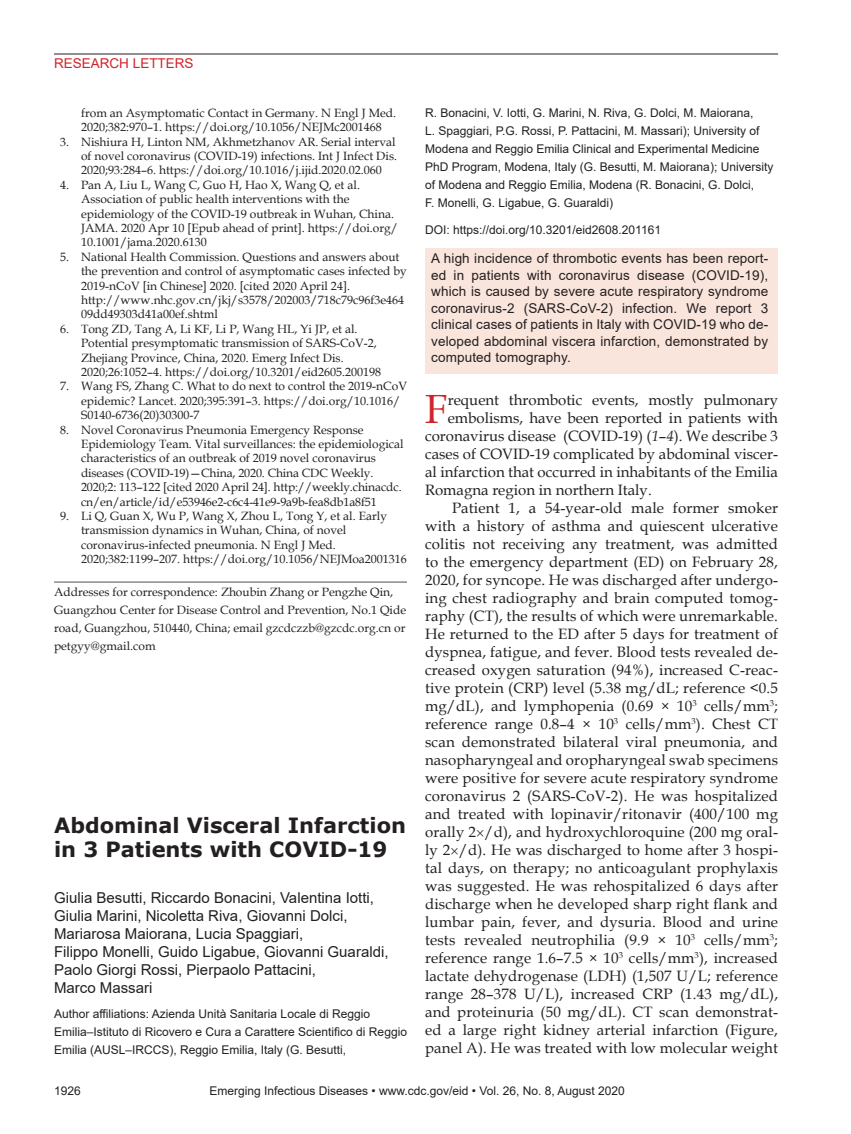
<style>
.page{position:relative;width:851px;height:1134px;background:#fff}
.page>*{position:absolute;margin:0;border:0;box-sizing:border-box;transform-origin:0 0}
.Drop_Cap{font:40.8px "Book Antiqua";color:#d1232a}
.Article_Title{font:700 21px/24px "Verdana";color:#231f20}
.Body_Text{font:15px/18px "Book Antiqua";letter-spacing:.01em;color:#231f20;text-align:justify}
.Drop_Cap-2{font:15px "Book Antiqua";color:#231f20}
.Authors{font:15px/18px "Arial";color:#231f20}
.Abstract{font:13.5px/16.5px "Arial";letter-spacing:.01em;color:#231f20;text-align:justify}
.t1{font:13.5px "Arial";color:#d1232a}
.References{font:12px/14.4px "Book Antiqua";color:#231f20}
.Affiliations{font:12px/18px "Arial";color:#231f20}
.Correspondence{font:12px/18px "Book Antiqua";color:#231f20}
.DOI{font:12px "Arial";color:#231f20}
.s1{font-style:italic}
</style>
<div class="page">
<hr style="left:54px;top:54px;width:724px;height:1px;background:#231f20">
<hr style="left:54px;top:582px;width:353px;height:1px;background:#636366">
<div style="left:425px;top:248px;width:352px;height:125px;background:#f9e5dc"></div>
<p class="t1" style="left:54px;top:54px;width:141px">RESEARCH LETTERS</p>
<p class="References" style="left:81px;top:105px;width:317px">from an Asymptomatic Contact in Germany. N Engl J Med.<br>2020;382:970–1. https://doi.org/10.1056/NEJMc2001468</p>
<p class="References" style="left:81px;top:134px;width:317px;text-indent:-21px">3. Nishiura H, Linton NM, Akhmetzhanov AR. Serial interval of novel coronavirus (COVID-19) infections. Int J Infect Dis.<br>2020;93:284–6. https://doi.org/10.1016/j.ijid.2020.02.060</p>
<p class="References" style="left:81px;top:177px;width:318px;text-indent:-21px">4. Pan A, Liu L, Wang C, Guo H, Hao X, Wang Q, et al.<br>Association of public health interventions with the epidemiology of the COVID-19 outbreak in Wuhan, China.<br>JAMA. 2020 Apr 10 [Epub ahead of print]. https://doi.org/ 10.1001/jama.2020.6130</p>
<p class="References" style="left:81px;top:249px;width:327px;text-indent:-21px">5. National Health Commission. Questions and answers about the prevention and control of asymptomatic cases infected by 2019-nCoV [in Chinese] 2020. [cited 2020 April 24]. http://www.nhc.gov.cn/jkj/s3578/202003/718c79c96f3e464<br>09dd49303d41a00ef.shtml</p>
<p class="References" style="left:81px;top:321px;width:302px;text-indent:-21px">6. Tong ZD, Tang A, Li KF, Li P, Wang HL, Yi JP, et al.<br>Potential presymptomatic transmission of SARS-CoV-2, Zhejiang Province, China, 2020. Emerg Infect Dis.<br>2020;26:1052–4. https://doi.org/10.3201/eid2605.200198</p>
<p class="References" style="left:81px;top:379px;width:327px;text-indent:-21px">7. Wang FS, Zhang C. What to do next to control the 2019-nCoV epidemic? Lancet. 2020;395:391–3. https://doi.org/10.1016/<br>S0140-6736(20)30300-7</p>
<p class="References" style="left:81px;top:422px;width:324px;text-indent:-21px">8. Novel Coronavirus Pneumonia Emergency Response Epidemiology Team. Vital surveillances: the epidemiological characteristics of an outbreak of 2019 novel coronavirus diseases (COVID-19)—China, 2020. China CDC Weekly.<br>2020;2: 113–122 [cited 2020 April 24]. http://weekly.chinacdc. cn/en/article/id/e53946e2-c6c4-41e9-9a9b-fea8db1a8f51</p>
<p class="References" style="left:81px;top:508px;width:327px;text-indent:-21px">9. Li Q, Guan X, Wu P, Wang X, Zhou L, Tong Y, et al. Early transmission dynamics in Wuhan, China, of novel coronavirus-infected pneumonia. N Engl J Med.<br>2020;382:1199–207. https://doi.org/10.1056/NEJMoa2001316</p>
<p class="Correspondence" style="left:54px;top:583px;width:353px">Addresses for correspondence: Zhoubin Zhang or Pengzhe Qin, Guangzhou Center for Disease Control and Prevention, No.1 Qide road, Guangzhou, 510440, China; email gzcdczzb@gzcdc.org.cn or petgyy@gmail.com</p>
<p class="Article_Title" style="left:54px;top:813px;width:353px">Abdominal Visceral Infarction in 3 Patients with COVID-19</p>
<p class="Authors" style="left:54px;top:889px;width:336px">Giulia Besutti, Riccardo Bonacini, Valentina Iotti, Giulia Marini, Nicoletta Riva, Giovanni Dolci, Mariarosa Maiorana, Lucia Spaggiari,<br>Filippo Monelli, Guido Ligabue, Giovanni Guaraldi, Paolo Giorgi Rossi, Pierpaolo Pattacini,<br>Marco Massari</p>
<p class="Affiliations" style="left:54px;top:1005px;width:354px">Author affiliations: Azienda Unità Sanitaria Locale di Reggio<br>Emilia–Istituto di Ricovero e Cura a Carattere Scientifico di Reggio<br>Emilia (AUSL–IRCCS), Reggio Emilia, Italy (G. Besutti,</p>
<p class="Affiliations" style="left:425px;top:103px;width:350px">R. Bonacini, V. Iotti, G. Marini, N. Riva, G. Dolci, M. Maiorana,<br>L. Spaggiari, P.G. Rossi, P. Pattacini, M. Massari); University of Modena and Reggio Emilia Clinical and Experimental Medicine PhD Program, Modena, Italy (G. Besutti, M. Maiorana); University of Modena and Reggio Emilia, Modena (R. Bonacini, G. Dolci,<br>F. Monelli, G. Ligabue, G. Guaraldi)</p>
<p class="DOI" style="left:425px;top:221px;width:237px">DOI: https://doi.org/10.3201/eid2608.201161</p>
<p class="Abstract" style="left:431px;top:250px;width:338px">A high incidence of thrombotic events has been report&shy;ed in patients with coronavirus disease (COVID-19), which is caused by severe acute respiratory syndrome coronavirus-2 (SARS-CoV-2) infection. We report 3 clinical cases of patients in Italy with COVID-19 who de&shy;veloped abdominal viscera infarction, demonstrated by computed tomography.</p>
<p class="Drop_Cap" style="left:425px;top:380px;width:24px">F</p>
<p class="Drop_Cap-2" style="left:447px;top:389px;width:332px">requent thrombotic events, mostly pulmonary</p>
<p class="Drop_Cap-2" style="left:447px;top:407px;width:332px">embolisms, have been reported in patients with</p>
<p class="Drop_Cap-2" style="left:425px;top:425px;width:354px">coronavirus disease (COVID-19) (<span class="s1">1</span>–<span class="s1">4</span>). We describe 3</p>
<p class="Drop_Cap-2" style="left:425px;top:443px;width:354px">cases of COVID-19 complicated by abdominal viscer-</p>
<p class="Drop_Cap-2" style="left:425px;top:461px;width:354px">al infarction that occurred in inhabitants of the Emilia</p>
<p class="Drop_Cap-2" style="left:425px;top:479px;width:228px">Romagna region in northern Italy.</p>
<p class="Body_Text" style="left:425px;top:498px;width:354px;text-indent:27px">Patient 1, a 54-year-old male former smoker with a history of asthma and quiescent ulcerative colitis not receiving any treatment, was admitted to the emergency department (ED) on February 28, 2020, for syncope. He was discharged after undergo&shy;ing chest radiography and brain computed tomog&shy;raphy (CT), the results of which were unremarkable.<br>He returned to the ED after 5 days for treatment of dyspnea, fatigue, and fever. Blood tests revealed de&shy;creased oxygen saturation (94%), increased C-reac&shy;tive protein (CRP) level (5.38 mg/dL; reference &lt;0.5 mg/dL), and lymphopenia (0.69 × 10<sup>3</sup> cells/mm<sup>3</sup>; reference range 0.8–4 × 10<sup>3</sup> cells/mm<sup>3</sup>). Chest CT scan demonstrated bilateral viral pneumonia, and nasopharyngeal and oropharyngeal swab specimens were positive for severe acute respiratory syndrome coronavirus 2 (SARS-CoV-2). He was hospitalized and treated with lopinavir/ritonavir (400/100 mg orally 2 /d), and hydroxychloroquine (200 mg oral&shy;ly 2 /d). He was discharged to home after 3 hospi&shy;tal days, on therapy; no anticoagulant prophylaxis was suggested. He was rehospitalized 6 days after discharge when he developed sharp right flank and lumbar pain, fever, and dysuria. Blood and urine tests revealed neutrophilia (9.9 × 10<sup>3</sup> cells/mm<sup>3</sup>; reference range 1.6–7.5 × 10<sup>3</sup> cells/mm<sup>3</sup>), increased lactate dehydrogenase (LDH) (1,507 U/L; reference range 28–378 U/L), increased CRP (1.43 mg/dL), and proteinuria (50 mg/dL). CT scan demonstrat&shy;ed a large right kidney arterial infarction (Figure, panel A). He was treated with low molecular weight</p>
<p class="Affiliations" style="left:54px;top:1082px;width:28px">1926</p>
<p class="Affiliations" style="left:209px;top:1082px;width:417px">Emerging Infectious Diseases • www.cdc.gov/eid • Vol. 26, No. 8, August 2020</p>
</div>
